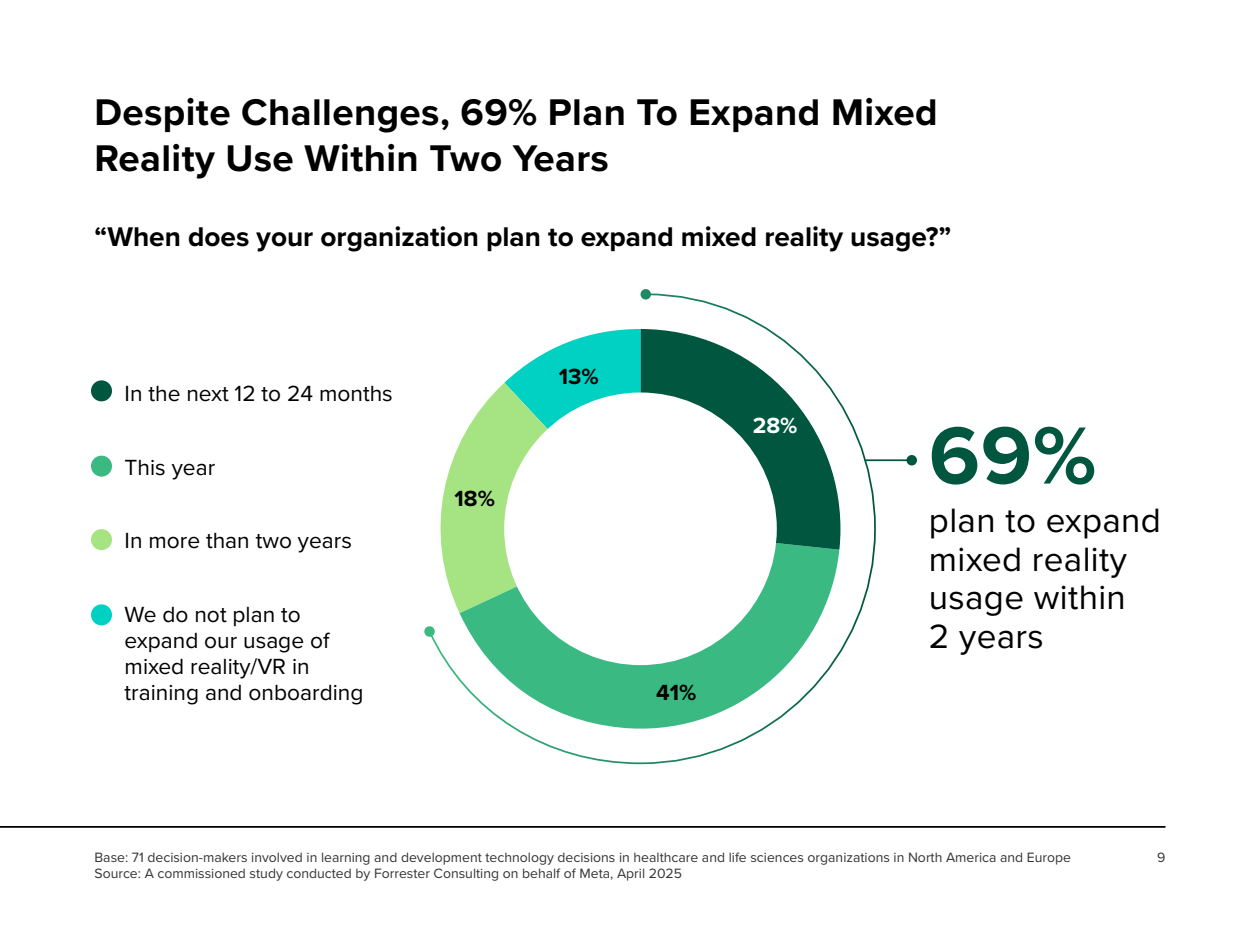
<style>
.page{position:relative;width:1260px;height:945px;background:#fff}
.page>*{position:absolute;margin:0;border:0;box-sizing:border-box;transform-origin:0 0}
.Demographics_Header{font:700 84px "Proxima Nova";color:#00563f}
.Section_Header__h2{font:700 38.5px/46.2px "Proxima Nova";letter-spacing:.01em;color:#000}
.Callout{font:35px/38.5px "Proxima Nova";letter-spacing:.01em;color:#000}
.Figure_Title{font:700 28px "Proxima Nova";color:#000}
.Figure_Legend_Label{font:22.75px/26.2px "Proxima Nova";color:#000}
.Figure_Legend_Label-2{font:700 22.75px "Proxima Nova";color:#000}
.Figure_Legend_Label-3{font:700 22.75px "Proxima Nova";color:#fff}
.Base_Source{font:14px "Proxima Nova";color:#343433}
</style>
<div class="page">
<div style="left:91px;top:380px;width:21px;height:21px;background:#00563f;border-radius:50%"></div>
<div style="left:91px;top:456px;width:21px;height:21px;background:#3bb982;border-radius:50%"></div>
<div style="left:91px;top:529px;width:21px;height:21px;background:#a6e483;border-radius:50%"></div>
<div style="left:91px;top:604px;width:21px;height:21px;background:#00d1c2;border-radius:50%"></div>
<svg style="left:431px;top:293px;width:446px;height:472px"></svg>
<svg style="left:424px;top:626px;width:11px;height:11px"></svg>
<svg style="left:640px;top:289px;width:11px;height:11px"></svg>
<hr style="left:864px;top:459px;width:48px;height:2px;background:#00563f">
<div style="left:906px;top:455px;width:11px;height:11px;background:#00563f;border-radius:50%"></div>
<hr style="left:0;top:826px;width:1166px;height:2px;background:#000">
<h2 class="Section_Header__h2" style="left:94px;top:88px;width:845px">Despite Challenges, 69% Plan To Expand Mixed<br>Reality Use Within Two Years</h2>
<p class="Figure_Title" style="left:94px;top:216px;width:858px">“When does your organization plan to expand mixed reality usage?”</p>
<p class="Figure_Legend_Label" style="left:125px;top:380px;width:270px">In the next 12 to 24 months</p>
<p class="Figure_Legend_Label" style="left:125px;top:453px;width:92px">This year</p>
<p class="Figure_Legend_Label" style="left:125px;top:527px;width:229px">In more than two years</p>
<p class="Figure_Legend_Label" style="left:125px;top:600px;width:240px">We do not plan to expand our usage of mixed reality/VR in training and onboarding</p>
<p class="Figure_Legend_Label-2" style="left:455px;top:481px;width:42px">18%</p>
<p class="Figure_Legend_Label-2" style="left:559px;top:359px;width:41px">13%</p>
<p class="Figure_Legend_Label-3" style="left:753px;top:408px;width:46px">28%</p>
<p class="Figure_Legend_Label-2" style="left:656px;top:675px;width:42px">41%</p>
<p class="Demographics_Header" style="left:929px;top:393px;width:169px">69%</p>
<p class="Callout" style="left:929px;top:500px;width:234px">plan to expand mixed reality usage within<br>2 years</p>
<p class="Base_Source" style="left:94px;top:846px;width:978px">Base: 71 decision-makers involved in learning and development technology decisions in healthcare and life sciences organizations in North America and Europe</p>
<p class="Base_Source" style="left:94px;top:863px;width:589px">Source: A commissioned study conducted by Forrester Consulting on behalf of Meta, April 2025</p>
<p class="Base_Source" style="left:1157px;top:846px;width:10px">9</p>
</div>
